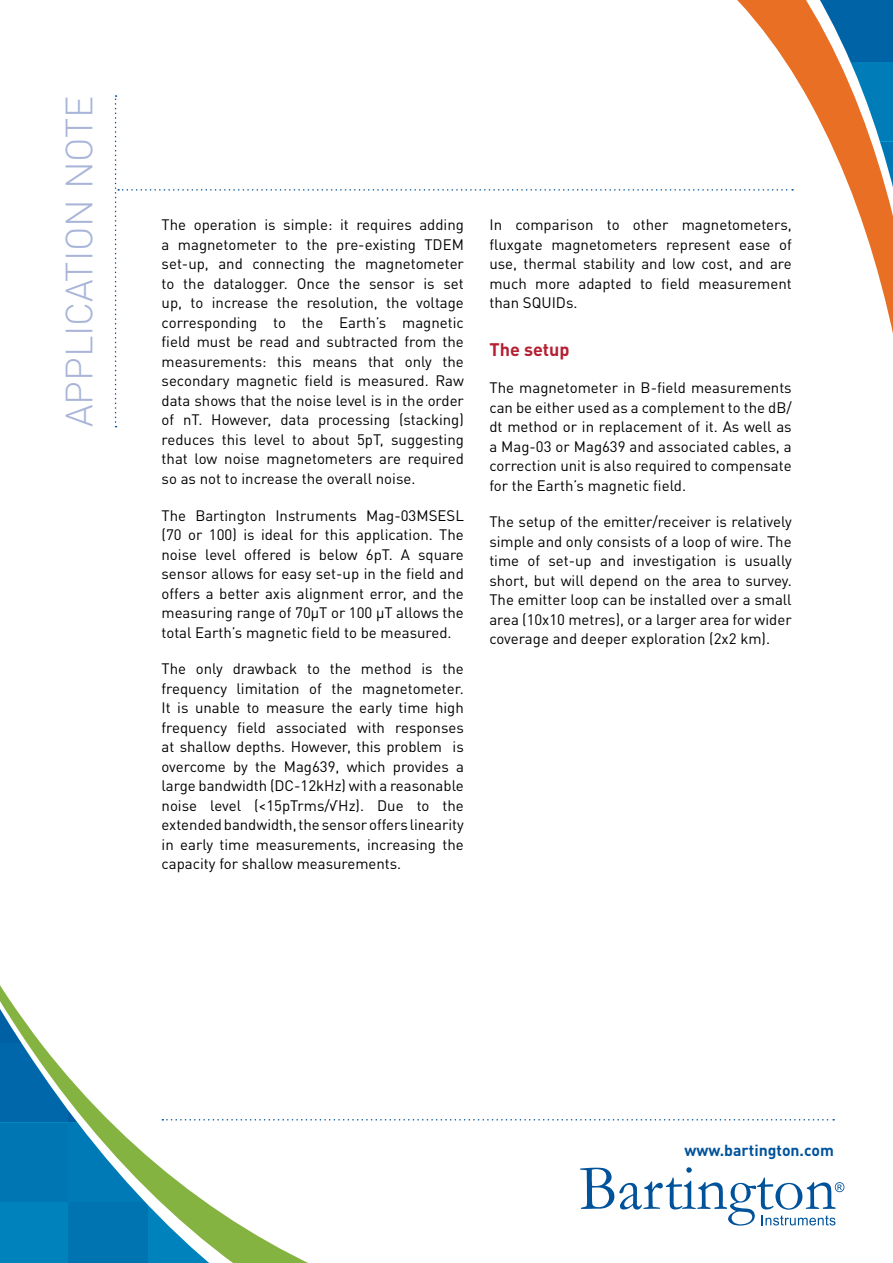
<style>
.page{position:relative;width:893px;height:1263px;background:#fff}
.page>*{position:absolute;margin:0;border:0;box-sizing:border-box;transform-origin:0 0}
.t1{font:300 37.5px "DINOT";color:#a8b5d8}
.t2{font:700 18px "DINOT";color:#b51f32}
.t3{font:700 15.75px "DINOT";color:#00539b}
.t4{font:15px/19.5px "DINOT";color:#000;text-align:justify}
</style>
<div class="page">
<svg style="left:33px;top:1033px;width:751px;height:230px"></svg>
<svg style="left:0;top:985px;width:33px;height:278px;background:#2688b4"></svg>
<svg style="left:737px;top:0;width:156px;height:334px"></svg>
<svg style="left:580px;top:1167px;width:264px;height:58px"></svg>
<svg style="left:162px;top:1119px;width:672px;height:1px"></svg>
<svg style="left:115px;top:95px;width:678px;height:332px"></svg>
<h1 class="t1" style="left:56px;top:427px;width:333px;rotate:-90deg">APPLICATION NOTE</h1>
<p class="t4" style="left:162px;top:215px;width:304px">The operation is simple: it requires adding a magnetometer to the pre-existing TDEM set-up, and connecting the magnetometer to the datalogger. Once the sensor is set up, to increase the resolution, the voltage corresponding to the Earth’s magnetic field must be read and subtracted from the measurements: this means that only the secondary magnetic field is measured. Raw data shows that the noise level is in the order of nT. However, data processing (stacking) reduces this level to about 5pT, suggesting that low noise magnetometers are required so as not to increase the overall noise.</p>
<p class="t4" style="left:161px;top:505px;width:304px">The Bartington Instruments Mag-03MSESL (70 or 100) is ideal for this application. The noise level offered is below 6pT. A square sensor allows for easy set-up in the field and offers a better axis alignment error, and the measuring range of 70μT or 100 μT allows the total Earth’s magnetic field to be measured.</p>
<p class="t4" style="left:161px;top:659px;width:304px">The only drawback to the method is the frequency limitation of the magnetometer.<br>It is unable to measure the early time high frequency field associated with responses at shallow depths. However, this problem is overcome by the Mag639, which provides a large bandwidth (DC-12kHz) with a reasonable noise level (&lt;15pTrms/√Hz). Due to the extendedbandwidth,thesensorofferslinearity in early time measurements, increasing the capacity for shallow measurements.</p>
<p class="t4" style="left:489px;top:215px;width:304px">In comparison to other magnetometers, fluxgate magnetometers represent ease of use, thermal stability and low cost, and are much more adapted to field measurement than SQUIDs.</p>
<p class="t2" style="left:489px;top:338px;width:82px">The setup</p>
<p class="t4" style="left:489px;top:378px;width:304px">The magnetometer in B-field measurements can be either used as a complement to the dB/ dt method or in replacement of it. As well as a Mag-03 or Mag639 and associated cables, a correction unit is also required to compensate for the Earth’s magnetic field.</p>
<p class="t4" style="left:489px;top:512px;width:304px">The setup of the emitter/receiver is relatively simple and only consists of a loop of wire. The time of set-up and investigation is usually short, but will depend on the area to survey.<br>The emitter loop can be installed over a small area (10x10 metres), or a larger area for wider coverage and deeper exploration (2x2 km).</p>
<p class="t3" style="left:684px;top:1140px;width:151px">www.bartington.com</p>
</div>
